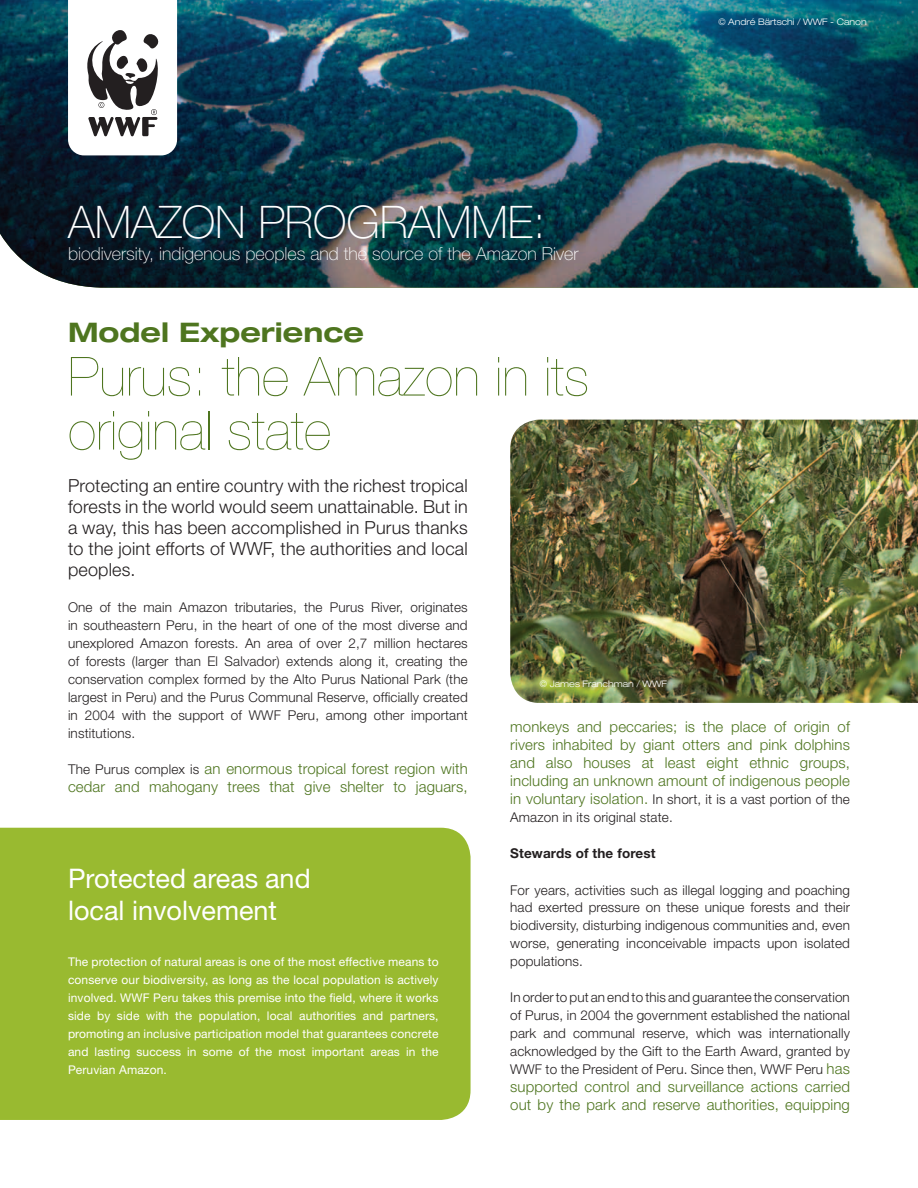
<style>
.page{position:relative;width:918px;height:1188px;background:#fff}
.page>*{position:absolute;margin:0;border:0;box-sizing:border-box;transform-origin:0 0}
.t1{font:200 54px/54px "Helvetica Neue";color:#4e751f}
.t2{font:100 45px "Helvetica Neue";color:#fff}
.t3{font:27px/32.4px "Helvetica Neue";color:#fff}
.t4{font:700 expanded 27px "Helvetica Neue";color:#4e751f}
.t5{font:300 18px/21px "Helvetica Neue";letter-spacing:.01em;color:#231f20;text-align:justify}
.t6{font:100 18px "Helvetica Neue";color:#fff}
.t7{font:300 15px/18px "Helvetica Neue";letter-spacing:.01em;color:#4e751f}
.t8{font:300 13.5px/18px "Helvetica Neue";letter-spacing:.01em;color:#231f20;text-align:justify}
.t9{font:700 13.5px "Helvetica Neue";letter-spacing:.01em;color:#231f20}
.t10{font:12px/18px "Helvetica Neue";letter-spacing:.01em;color:#fff;text-align:justify}
.t11{font:300 expanded 9px "Helvetica Neue";color:#fff}
.s1{font-size:13.5px;color:#231f20}
.s2{font-size:15px;color:#4e751f}
</style>
<div class="page">
<img style="left:0;top:0;width:918px;height:288px">
<img style="left:510px;top:420px;width:408px;height:283px">
<div style="left:0;top:828px;width:471px;height:292px;background:#99ba30"></div>
<svg style="left:68px;top:0;width:109px;height:155px"></svg>
<h2 class="t2" style="left:68px;top:196px;width:479px">AMAZON PROGRAMME:</h2>
<h3 class="t6" style="left:68px;top:243px;width:512px">biodiversity, indigenous peoples and the source of the Amazon River</h3>
<h3 class="t4" style="left:68px;top:315px;width:297px">Model Experience</h3>
<h1 class="t1" style="left:68px;top:349px;width:523px">Purus: the Amazon in its original state</h1>
<p class="t11" style="left:719px;top:17px;width:150px">© André Bärtschi / WWF - Canon</p>
<h3 class="t5" style="left:68px;top:475px;width:401px">Protecting an entire country with the richest tropical forests in the world would seem unattainable. But in a way, this has been accomplished in Purus thanks to the joint efforts of WWF, the authorities and local peoples.</h3>
<p class="t8" style="left:68px;top:598px;width:401px">One of the main Amazon tributaries, the Purus River, originates in southeastern Peru, in the heart of one of the most diverse and unexplored Amazon forests. An area of over 2,7 million hectares of forests (larger than El Salvador) extends along it, creating the conservation complex formed by the Alto Purus National Park (the largest in Peru) and the Purus Communal Reserve, officially created in 2004 with the support of WWF Peru, among other important institutions.</p>
<p class="t7" style="left:68px;top:759px;width:401px"><span class="s1">The Purus complex is</span> an enormous tropical forest region with cedar and mahogany trees that give shelter to jaguars,</p>
<h3 class="t3" style="left:68px;top:862px;width:244px">Protected areas and local involvement</h3>
<p class="t10" style="left:68px;top:953px;width:372px">The protection of natural areas is one of the most effective means to conserve our biodiversity, as long as the local population is actively involved. WWF Peru takes this premise into the field, where it works side by side with the population, local authorities and partners, promoting an inclusive participation model that guarantees concrete and lasting success in some of the most important areas in the Peruvian Amazon.</p>
<p class="t11" style="left:540px;top:679px;width:129px">© James Franchman / WWF</p>
<p class="t7" style="left:510px;top:718px;width:341px;text-align:justify">monkeys and peccaries; is the place of origin of rivers inhabited by giant otters and pink dolphins and also houses at least eight ethnic groups, including an unknown amount of indigenous people</p>
<p class="t8" style="left:510px;top:790px;width:341px"><span class="s2">in voluntary isolation.</span> In short, it is a vast portion of the<br>Amazon in its original state.</p>
<p class="t9" style="left:510px;top:845px;width:147px">Stewards of the forest</p>
<p class="t8" style="left:510px;top:880px;width:341px">For years, activities such as illegal logging and poaching had exerted pressure on these unique forests and their biodiversity, disturbing indigenous communities and, even worse, generating inconceivable impacts upon isolated populations.</p>
<p class="t8" style="left:510px;top:988px;width:341px">In order to put an end to this and guarantee the conservation of Purus, in 2004 the government established the national park and communal reserve, which was internationally acknowledged by the Gift to the Earth Award, granted by WWF to the President of Peru. Since then, WWF Peru <span class="s2">has</span></p>
<p class="t7" style="left:510px;top:1078px;width:341px">supported control and surveillance actions carried out by the park and reserve authorities, equipping</p>
</div>
